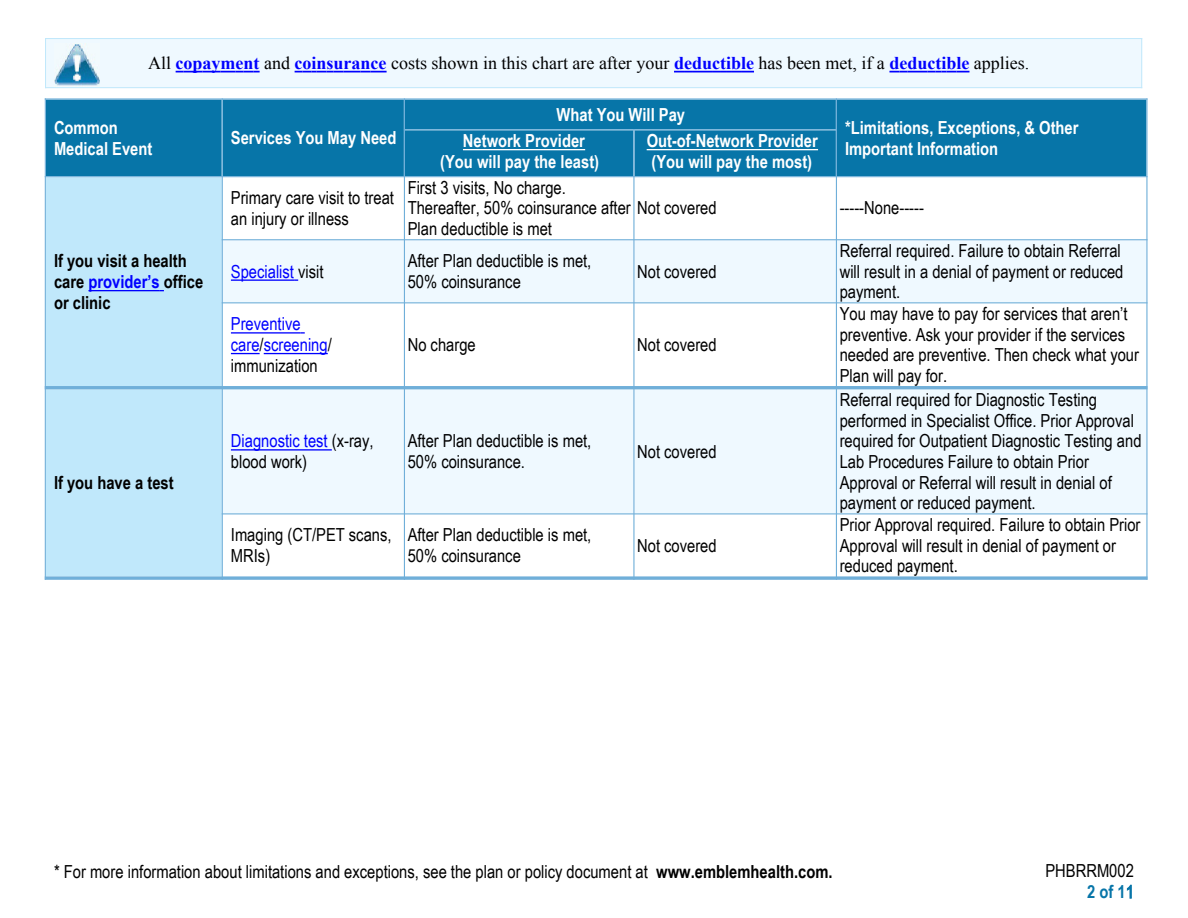
<style>
.page{position:relative;width:1188px;height:918px;background:#fff}
.page>*{position:absolute;margin:0;border:0;box-sizing:border-box;transform-origin:0 0}
.t1{font:18px/20.7px "Arial Narrow";color:#000}
.t2{font:700 18px/20.7px "Arial Narrow";color:#fff}
.t3{font:18px "Times New Roman";color:#000}
.t4{font:700 18px/20.7px "Arial Narrow";color:#000}
.t5{font:18px/20.7px "Arial Narrow";color:#00f}
.s1{font-weight:700;color:#00f}
.s2{color:#00f}
.s3{color:#000}
.s4{font-weight:700}
.s5{font-weight:700;color:#0775a8}
.s6{color:#0775a8}
</style>
<div class="page">
<div style="left:46px;top:39px;width:1096px;height:49px;background:#eff9ff"></div>
<img style="left:54px;top:43px;width:46px;height:43px">
<svg style="left:176px;top:71px;width:84px;height:1px"></svg>
<svg style="left:295px;top:71px;width:92px;height:1px"></svg>
<svg style="left:674px;top:71px;width:80px;height:1px"></svg>
<svg style="left:889px;top:71px;width:80px;height:1px"></svg>
<hr style="left:45px;top:39px;width:1px;height:49px;background:#c0e8fb">
<hr style="left:1141px;top:39px;width:1px;height:49px;background:#c0e8fb">
<hr style="left:46px;top:38px;width:1096px;height:1px;background:#c0e8fb">
<hr style="left:46px;top:87px;width:1096px;height:1px;background:#c0e8fb">
<div style="left:46px;top:100px;width:176px;height:76px;background:#0775a8"></div>
<div style="left:223px;top:100px;width:181px;height:76px;background:#0775a8"></div>
<div style="left:405px;top:100px;width:431px;height:29px;background:#0775a8"></div>
<div style="left:837px;top:100px;width:309px;height:76px;background:#0775a8"></div>
<div style="left:405px;top:130px;width:228px;height:46px;background:#0775a8"></div>
<div style="left:634px;top:130px;width:202px;height:46px;background:#0775a8"></div>
<div style="left:46px;top:177px;width:176px;height:209px;background:#c0e8fb"></div>
<div style="left:223px;top:240px;width:181px;height:62px;background:#eff9ff"></div>
<div style="left:405px;top:240px;width:228px;height:62px;background:#eff9ff"></div>
<div style="left:634px;top:240px;width:202px;height:62px;background:#eff9ff"></div>
<div style="left:837px;top:240px;width:309px;height:62px;background:#eff9ff"></div>
<div style="left:46px;top:389px;width:176px;height:187px;background:#c0e8fb"></div>
<div style="left:223px;top:389px;width:181px;height:124px;background:#eff9ff"></div>
<div style="left:405px;top:389px;width:228px;height:124px;background:#eff9ff"></div>
<div style="left:634px;top:389px;width:202px;height:124px;background:#eff9ff"></div>
<div style="left:837px;top:389px;width:309px;height:124px;background:#eff9ff"></div>
<hr style="left:463px;top:149px;width:122px;height:1px;background:#fff">
<hr style="left:647px;top:149px;width:171px;height:1px;background:#fff">
<hr style="left:88px;top:290px;width:72px;height:1px;background:#00f">
<hr style="left:231px;top:279px;width:63px;height:2px;background:#00f">
<hr style="left:231px;top:332px;width:70px;height:2px;background:#00f">
<svg style="left:231px;top:353px;width:29px;height:1px"></svg>
<hr style="left:264px;top:353px;width:64px;height:1px;background:#00f">
<hr style="left:231px;top:449px;width:101px;height:2px;background:#00f">
<hr style="left:222px;top:99px;width:1px;height:480px;background:#70afd9">
<hr style="left:404px;top:99px;width:1px;height:480px;background:#70afd9">
<hr style="left:836px;top:99px;width:1px;height:480px;background:#70afd9">
<hr style="left:45px;top:176px;width:1102px;height:1px;background:#70afd9">
<hr style="left:222px;top:302px;width:925px;height:1px;background:#70afd9">
<hr style="left:45px;top:386px;width:1103px;height:3px;background:#70afd9">
<hr style="left:45px;top:99px;width:1px;height:480px;background:#70afd9">
<hr style="left:633px;top:130px;width:2px;height:449px;background:#70afd9">
<hr style="left:1146px;top:99px;width:2px;height:480px;background:#70afd9">
<hr style="left:45px;top:98px;width:1102px;height:2px;background:#70afd9">
<hr style="left:222px;top:239px;width:925px;height:1px;background:#70afd9">
<hr style="left:404px;top:129px;width:432px;height:1px;background:#70afd9">
<svg style="left:45px;top:576px;width:1103px;height:4px;background:#85bade"></svg>
<hr style="left:222px;top:513px;width:925px;height:1px;background:#70afd9">
<p class="t3" style="left:148px;top:56px;width:883px">All <span class="s1">copayment</span> and <span class="s1">coinsurance</span> costs shown in this chart are after your <span class="s1">deductible</span> has been met, if a <span class="s1">deductible</span> applies.</p>
<p class="t2" style="left:54px;top:119px;width:100px">Common<br>Medical Event</p>
<p class="t2" style="left:231px;top:129px;width:167px">Services You May Need</p>
<p class="t2" style="left:557px;top:106px;width:130px">What You Will Pay</p>
<p class="t2" style="left:440px;top:132px;width:160px;text-align:center">Network Provider (You will pay the least)</p>
<p class="t2" style="left:647px;top:132px;width:173px">Out-of-Network Provider (You will pay the most)</p>
<p class="t4" style="left:54px;top:252px;width:151px">If you visit a health care <span class="s2">provider’s</span> office or clinic</p>
<p class="t4" style="left:54px;top:474px;width:121px">If you have a test</p>
<p class="t1" style="left:231px;top:189px;width:165px">Primary care visit to treat an injury or illness</p>
<p class="t1" style="left:408px;top:179px;width:311px">First 3 visits, No charge.<br>Thereafter, 50% coinsurance after Not covered<br>Plan deductible is met</p>
<p class="t5" style="left:231px;top:263px;width:94px">Specialist <span class="s3">visit</span></p>
<p class="t1" style="left:408px;top:252px;width:185px">After Plan deductible is met,<br>50% coinsurance</p>
<p class="t1" style="left:637px;top:263px;width:81px">Not covered</p>
<p class="t5" style="left:231px;top:315px;width:102px">Preventive care<span class="s3">/</span>screening<span class="s3">/ immunization</span></p>
<p class="t1" style="left:408px;top:336px;width:70px">No charge</p>
<p class="t1" style="left:637px;top:336px;width:81px">Not covered</p>
<p class="t1" style="left:231px;top:432px;width:144px"><span class="s2">Diagnostic test</span> (x-ray, blood work)</p>
<p class="t1" style="left:408px;top:432px;width:185px">After Plan deductible is met,<br>50% coinsurance.</p>
<p class="t1" style="left:637px;top:443px;width:81px">Not covered</p>
<p class="t1" style="left:231px;top:526px;width:162px">Imaging (CT/PET scans,<br>MRIs)</p>
<p class="t1" style="left:408px;top:526px;width:185px">After Plan deductible is met,<br>50% coinsurance</p>
<p class="t1" style="left:637px;top:537px;width:81px">Not covered</p>
<p class="t2" style="left:845px;top:119px;width:235px">*Limitations, Exceptions, &amp; Other<br>Important Information</p>
<p class="t1" style="left:840px;top:199px;width:86px">-----None-----</p>
<p class="t1" style="left:840px;top:242px;width:285px">Referral required. Failure to obtain Referral will result in a denial of payment or reduced payment.</p>
<p class="t1" style="left:840px;top:305px;width:301px">You may have to pay for services that aren’t preventive. Ask your provider if the services needed are preventive. Then check what your Plan will pay for.</p>
<p class="t1" style="left:840px;top:391px;width:303px">Referral required for Diagnostic Testing performed in Specialist Office. Prior Approval required for Outpatient Diagnostic Testing and Lab Procedures Failure to obtain Prior Approval or Referral will result in denial of payment or reduced payment.</p>
<p class="t1" style="left:840px;top:516px;width:302px">Prior Approval required. Failure to obtain Prior<br>Approval will result in denial of payment or reduced payment.</p>
<p class="t1" style="left:54px;top:863px;width:780px">* For more information about limitations and exceptions, see the plan or policy document at <span class="s4">www.emblemhealth.com.</span></p>
<p class="t1" style="left:1045px;top:862px;width:90px;text-align:right">PHBRRM002<br><span class="s5">2 of 1</span><span class="s6">1</span></p>
</div>
